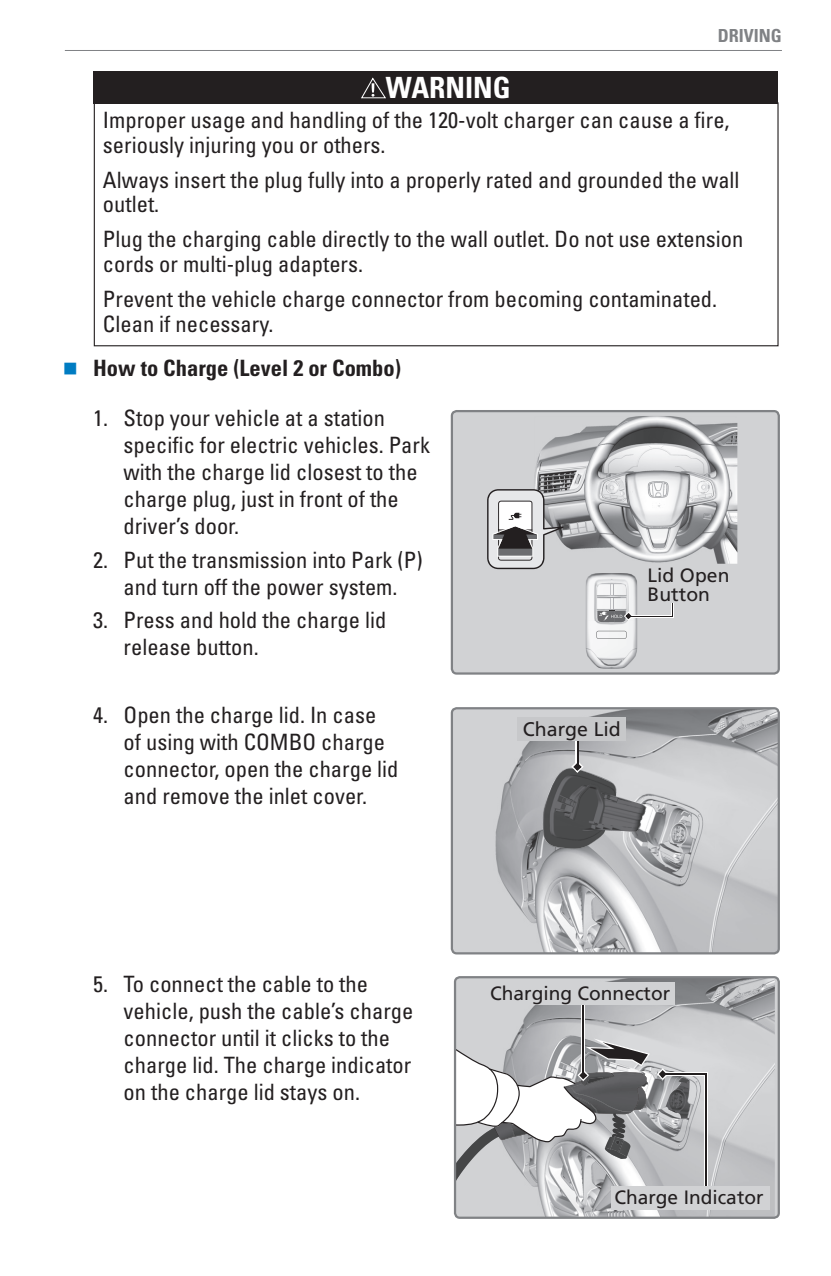
<style>
.page{position:relative;width:831px;height:1276px;background:#fff}
.page>*{position:absolute;margin:0;border:0;box-sizing:border-box;transform-origin:0 0}
.warning_title{font:700 condensed 29.25px "Univers LT Std";color:#fff}
.warning_text{font:condensed 22.5px/27px "Univers LT Std";color:#231f20}
.level_2_header{font:700 condensed 22.5px "Univers LT Std";color:#231f20}
.t1{font:19.8px "Frutiger LT Std";letter-spacing:.005em;color:#231f20}
.t2{font:19.35px/19.1px "Frutiger LT Std";letter-spacing:.005em;color:#231f20}
.t3{font:700 condensed 18px "Univers LT Std";color:#808285}
.s1{color:#007cc2}
</style>
<div class="page">
<hr style="left:65px;top:50px;width:716px;height:1px;background:#808285">
<div style="left:94px;top:71px;width:683px;height:32px;background:#231f20"></div>
<svg style="left:361px;top:78px;width:25px;height:20px"></svg>
<div style="left:451px;top:411px;width:327px;height:262px;background:#d1d2d4;border-radius:5px"></div>
<img style="left:534px;top:416px;width:203px;height:148px">
<svg style="left:705px;top:473px;width:5px;height:4px"></svg>
<svg style="left:605px;top:473px;width:5px;height:4px"></svg>
<svg style="left:487px;top:489px;width:83px;height:80px"></svg>
<img style="left:637px;top:573px;width:1px;height:48px">
<img style="left:585px;top:573px;width:52px;height:48px">
<img style="left:585px;top:621px;width:52px;height:48px">
<svg style="left:596px;top:631px;width:30px;height:8px"></svg>
<hr style="left:629px;top:615px;width:44px;height:2px;background:#fff">
<svg style="left:598px;top:584px;width:35px;height:39px"></svg>
<hr style="left:629px;top:616px;width:43px;height:1px;background:#231f20">
<svg style="left:671px;top:603px;width:2px;height:13px"></svg>
<div style="left:450px;top:410px;width:329px;height:265px;border:2px solid #808285;border-radius:5px"></div>
<img style="left:453px;top:710px;width:323px;height:241px">
<img style="left:542px;top:768px;width:103px;height:80px">
<svg style="left:575px;top:740px;width:4px;height:20px"></svg>
<svg style="left:571px;top:760px;width:12px;height:13px"></svg>
<hr style="left:576px;top:738px;width:2px;height:27px;background:#231f20">
<div style="left:517px;top:717px;width:108px;height:23px;background:#c7c8ca"></div>
<div style="left:450px;top:707px;width:329px;height:247px;border:2px solid #808285;border-radius:5px"></div>
<svg style="left:457px;top:979px;width:317px;height:237px;fill:#cdced0"></svg>
<img style="left:457px;top:979px;width:190px;height:59px">
<img style="left:665px;top:1077px;width:25px;height:42px">
<svg style="left:581px;top:1005px;width:4px;height:33px"></svg>
<svg style="left:457px;top:1038px;width:192px;height:144px"></svg>
<hr style="left:582px;top:1004px;width:1px;height:70px;background:#231f20">
<hr style="left:663px;top:1072px;width:44px;height:4px;background:#fff">
<hr style="left:704px;top:1074px;width:3px;height:113px;background:#fff">
<svg style="left:656px;top:1068px;width:12px;height:12px"></svg>
<hr style="left:663px;top:1073px;width:43px;height:2px;background:#231f20">
<hr style="left:705px;top:1074px;width:1px;height:113px;background:#231f20">
<div style="left:610px;top:1187px;width:159px;height:23px;background:#d1d2d4"></div>
<div style="left:490px;top:982px;width:184px;height:23px;background:#d1d2d4"></div>
<div style="left:454px;top:976px;width:325px;height:243px;border:2px solid #808285;border-radius:5px"></div>
<h3 class="warning_title" style="left:386px;top:69px;width:126px">WARNING</h3>
<p class="t3" style="left:717px;top:25px;width:66px">DRIVING</p>
<p class="warning_text" style="left:103px;top:107px;width:628px;line-height:24.8px">Improper usage and handling of the 120-volt charger can cause a fire, seriously injuring you or others.</p>
<p class="warning_text" style="left:103px;top:167px;width:638px;line-height:24.8px">Always insert the plug fully into a properly rated and grounded the wall outlet.</p>
<p class="warning_text" style="left:103px;top:226px;width:641px;line-height:24.8px">Plug the charging cable directly to the wall outlet. Do not use extension cords or multi-plug adapters.</p>
<p class="warning_text" style="left:103px;top:286px;width:615px;line-height:24.8px">Prevent the vehicle charge connector from becoming contaminated.<br>Clean if necessary.</p>
<h3 class="level_2_header" style="left:63px;top:354px;width:339px"><span class="s1">■</span> How to Charge (Level 2 or Combo)</h3>
<p class="warning_text" style="left:124px;top:404px;width:308px;text-indent:-30px">1. Stop your vehicle at a station specific for electric vehicles. Park with the charge lid closest to the charge plug, just in front of the driver’s door.</p>
<p class="warning_text" style="left:93px;top:546px;width:331px;text-align:center">2. Put the transmission into Park (P) and turn off the power system.</p>
<p class="warning_text" style="left:124px;top:606px;width:264px;text-indent:-30px">3. Press and hold the charge lid release button.</p>
<p class="warning_text" style="left:124px;top:701px;width:276px;text-indent:-30px">4. Open the charge lid. In case of using with COMBO charge connector, open the charge lid and remove the inlet cover.</p>
<p class="t2" style="left:647px;top:566px;width:83px">Lid Open<br>Button</p>
<p class="t1" style="left:522px;top:717px;width:100px">Charge Lid</p>
<p class="warning_text" style="left:124px;top:970px;width:291px;text-indent:-30px">5. To connect the cable to the vehicle, push the cable’s charge connector until it clicks to the charge lid. The charge indicator on the charge lid stays on.</p>
<p class="t2" style="left:490px;top:984px;width:181px">Charging Connector</p>
<p class="t2" style="left:614px;top:1187px;width:151px">Charge Indicator</p>
</div>
